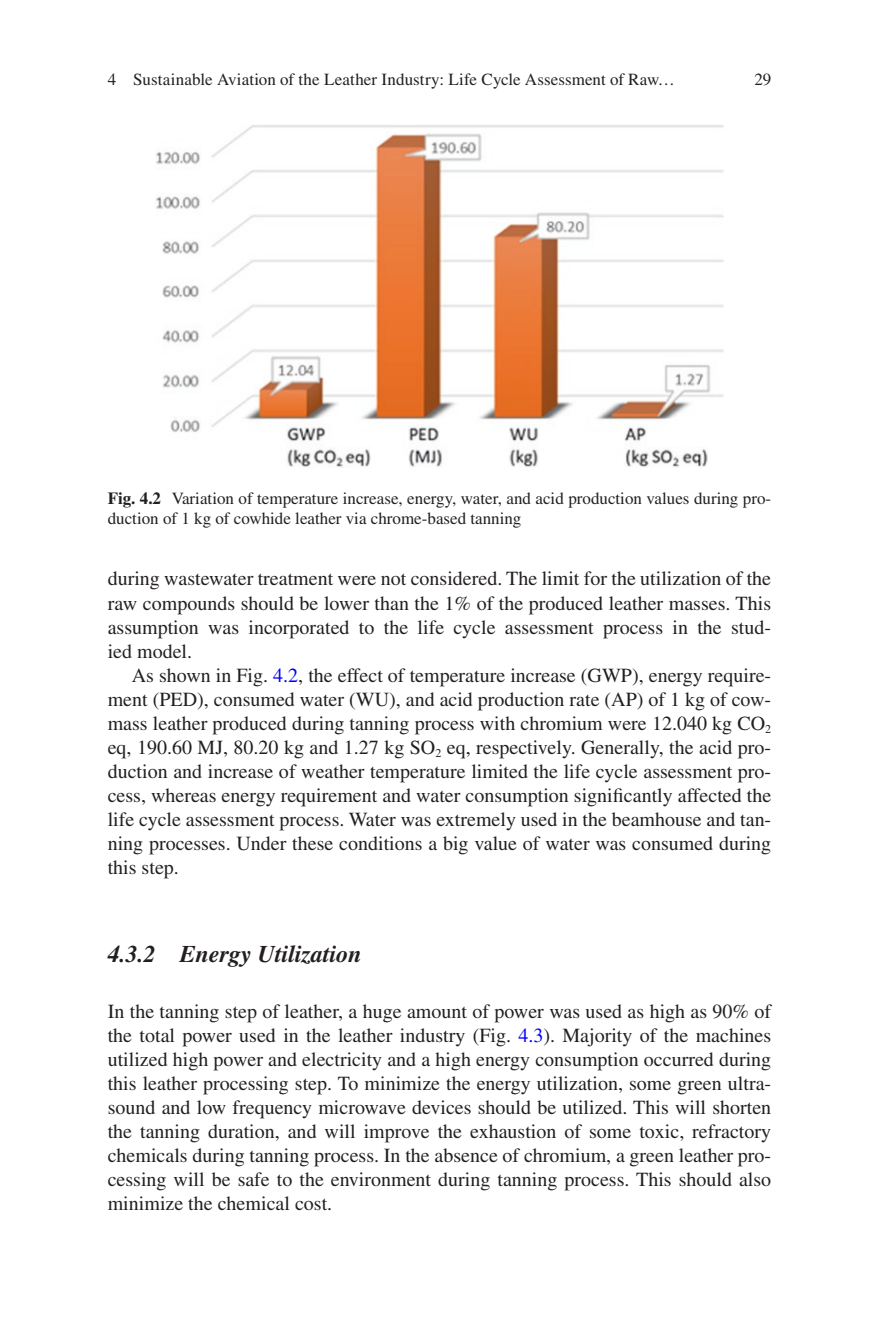
<style>
.page{position:relative;width:879px;height:1333px;background:#fff}
.page>*{position:absolute;margin:0;border:0;box-sizing:border-box;transform-origin:0 0}
._2_hd{font:italic 700 24px "Times LT Std";color:#231f20}
.Text{font:20px/24px "Times LT Std";color:#231f20;text-align:justify}
.Text_flush{font:20px/24px "Times LT Std";color:#231f20;text-align:justify}
.t1{font:17px/20px "Times LT Std";color:#231f20}
.s1{font-weight:700}
.s2{color:#00f}
</style>
<div class="page">
<img style="left:156px;top:124px;width:567px;height:344px">
<p class="t1" style="left:108px;top:69px;width:569px">4 Sustainable Aviation of the Leather Industry: Life Cycle Assessment of Raw…</p>
<p class="t1" style="left:754px;top:69px;width:18px">29</p>
<p class="t1" style="left:108px;top:488px;width:665px"><span class="s1">Fig. 4.2</span> Variation of temperature increase, energy, water, and acid production values during pro&shy;duction of 1 kg of cowhide leather via chrome-based tanning</p>
<p class="Text" style="left:108px;top:566px;width:665px">during wastewater treatment were not considered. The limit for the utilization of the raw compounds should be lower than the 1% of the produced leather masses. This assumption was incorporated to the life cycle assessment process in the stud&shy;ied model.</p>
<p class="Text" style="left:108px;top:662px;width:665px;text-indent:24px">As shown in Fig. <span class="s2">4.2</span>, the effect of temperature increase (GWP), energy require&shy;ment (PED), consumed water (WU), and acid production rate (AP) of 1 kg of cow&shy;mass leather produced during tanning process with chromium were 12.040 kg CO<sub>2 </sub>eq, 190.60 MJ, 80.20 kg and 1.27 kg SO<sub>2</sub> eq, respectively. Generally, the acid pro&shy;duction and increase of weather temperature limited the life cycle assessment pro&shy;cess, whereas energy requirement and water consumption significantly affected the life cycle assessment process. Water was extremely used in the beamhouse and tan&shy;ning processes. Under these conditions a big value of water was consumed during this step.</p>
<h3 class="_2_hd" style="left:108px;top:939px;width:256px">4.3.2 Energy Utilization</h3>
<p class="Text_flush" style="left:108px;top:998px;width:665px">In the tanning step of leather, a huge amount of power was used as high as 90% of the total power used in the leather industry (Fig. <span class="s2">4.3</span>). Majority of the machines utilized high power and electricity and a high energy consumption occurred during this leather processing step. To minimize the energy utilization, some green ultra&shy;sound and low frequency microwave devices should be utilized. This will shorten the tanning duration, and will improve the exhaustion of some toxic, refractory chemicals during tanning process. In the absence of chromium, a green leather pro&shy;cessing will be safe to the environment during tanning process. This should also minimize the chemical cost.</p>
</div>
